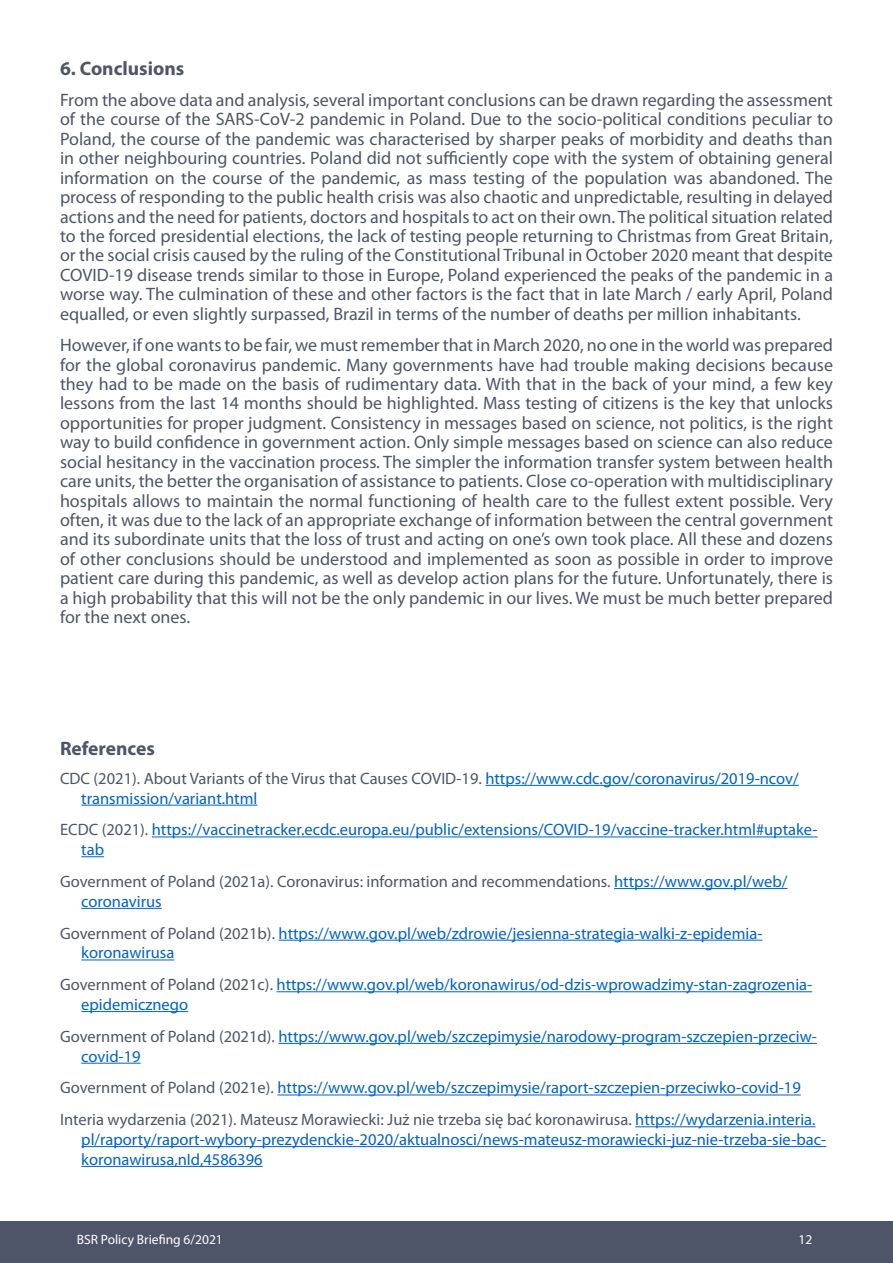
<style>
.page{position:relative;width:893px;height:1263px;background:#fff}
.page>*{position:absolute;margin:0;border:0;box-sizing:border-box;transform-origin:0 0}
.t1{font:700 19.5px "Myriad Pro";color:#4f5569}
.t2{font:18px/19.4px "Myriad Pro";color:#4f5569;text-align:justify}
.t3{font:16.5px/19.8px "Myriad Pro";color:#0063c5}
.t4{font:16.5px/19.8px "Myriad Pro";color:#4f5569}
.t5{font:13.5px "Myriad Pro";color:#fff}
.s1{color:#4f5569}
.s2{color:#0063c5}
</style>
<div class="page">
<div style="left:0;top:1221px;width:893px;height:42px;background:#4f5569"></div>
<hr style="left:485px;top:785px;width:314px;height:1px;background:#0063c5">
<hr style="left:81px;top:805px;width:176px;height:1px;background:#0063c5">
<hr style="left:152px;top:836px;width:666px;height:1px;background:#0063c5">
<svg style="left:81px;top:856px;width:23px;height:1px"></svg>
<hr style="left:614px;top:888px;width:173px;height:1px;background:#0063c5">
<hr style="left:81px;top:908px;width:81px;height:1px;background:#0063c5">
<hr style="left:279px;top:940px;width:483px;height:1px;background:#0063c5">
<hr style="left:81px;top:959px;width:93px;height:1px;background:#0063c5">
<hr style="left:277px;top:991px;width:535px;height:1px;background:#0063c5">
<hr style="left:81px;top:1011px;width:107px;height:1px;background:#0063c5">
<hr style="left:278px;top:1043px;width:539px;height:1px;background:#0063c5">
<hr style="left:81px;top:1063px;width:60px;height:1px;background:#0063c5">
<hr style="left:277px;top:1094px;width:524px;height:1px;background:#0063c5">
<hr style="left:635px;top:1126px;width:180px;height:1px;background:#0063c5">
<hr style="left:81px;top:1146px;width:745px;height:1px;background:#0063c5">
<hr style="left:81px;top:1166px;width:182px;height:1px;background:#0063c5">
<p class="t1" style="left:60px;top:55px;width:126px">6. Conclusions</p>
<p class="t2" style="left:60px;top:91px;width:775px">From the above data and analysis, several important conclusions can be drawn regarding the assessment of the course of the SARS-CoV-2 pandemic in Poland. Due to the socio-political conditions peculiar to Poland, the course of the pandemic was characterised by sharper peaks of morbidity and deaths than in other neighbouring countries. Poland did not sufficiently cope with the system of obtaining general information on the course of the pandemic, as mass testing of the population was abandoned. The process of responding to the public health crisis was also chaotic and unpredictable, resulting in delayed actions and the need for patients, doctors and hospitals to act on their own. The political situation related to the forced presidential elections, the lack of testing people returning to Christmas from Great Britain, or the social crisis caused by the ruling of the Constitutional Tribunal in October 2020 meant that despite COVID-19 disease trends similar to those in Europe, Poland experienced the peaks of the pandemic in a worse way. The culmination of these and other factors is the fact that in late March / early April, Poland equalled, or even slightly surpassed, Brazil in terms of the number of deaths per million inhabitants.</p>
<p class="t2" style="left:60px;top:336px;width:775px">However, if one wants to be fair, we must remember that in March 2020, no one in the world was prepared for the global coronavirus pandemic. Many governments have had trouble making decisions because they had to be made on the basis of rudimentary data. With that in the back of your mind, a few key lessons from the last 14 months should be highlighted. Mass testing of citizens is the key that unlocks opportunities for proper judgment. Consistency in messages based on science, not politics, is the right way to build confidence in government action. Only simple messages based on science can also reduce social hesitancy in the vaccination process. The simpler the information transfer system between health care units, the better the organisation of assistance to patients. Close co-operation with multidisciplinary hospitals allows to maintain the normal functioning of health care to the fullest extent possible. Very often, it was due to the lack of an appropriate exchange of information between the central government and its subordinate units that the loss of trust and acting on one’s own took place. All these and dozens of other conclusions should be understood and implemented as soon as possible in order to improve patient care during this pandemic, as well as develop action plans for the future. Unfortunately, there is a high probability that this will not be the only pandemic in our lives. We must be much better prepared for the next ones.</p>
<p class="t1" style="left:60px;top:736px;width:96px">References</p>
<p class="t3" style="left:81px;top:768px;width:719px;text-indent:-21px"><span class="s1">CDC (2021). About Variants of the Virus that Causes COVID-19.</span> https://www.cdc.gov/coronavirus/2019-ncov/ transmission/variant.html</p>
<p class="t3" style="left:81px;top:820px;width:738px;text-indent:-21px"><span class="s1">ECDC (2021).</span> https://vaccinetracker.ecdc.europa.eu/public/extensions/COVID-19/vaccine-tracker.html#uptake&shy;tab</p>
<p class="t4" style="left:81px;top:872px;width:708px;text-indent:-21px">Government of Poland (2021a). Coronavirus: information and recommendations. <span class="s2">https://www.gov.pl/web/ coronavirus</span></p>
<p class="t3" style="left:81px;top:923px;width:683px;text-indent:-21px"><span class="s1">Government of Poland (2021b).</span> https://www.gov.pl/web/zdrowie/jesienna-strategia-walki-z-epidemia&shy;koronawirusa</p>
<p class="t3" style="left:81px;top:975px;width:732px;text-indent:-21px"><span class="s1">Government of Poland (2021c).</span> https://www.gov.pl/web/koronawirus/od-dzis-wprowadzimy-stan-zagrozenia&shy;epidemicznego</p>
<p class="t3" style="left:81px;top:1026px;width:737px;text-indent:-21px"><span class="s1">Government of Poland (2021d).</span> https://www.gov.pl/web/szczepimysie/narodowy-program-szczepien-przeciw&shy;covid-19</p>
<p class="t4" style="left:60px;top:1072px;width:757px;line-height:31.8px">Government of Poland (2021e). <span class="s2">https://www.gov.pl/web/szczepimysie/raport-szczepien-przeciwko-covid-19<br></span>Interia wydarzenia (2021). Mateusz Morawiecki: Już nie trzeba się bać koronawirusa. <span class="s2">https://wydarzenia.interia.</span></p>
<p class="t3" style="left:81px;top:1130px;width:746px">pl/raporty/raport-wybory-prezydenckie-2020/aktualnosci/news-mateusz-morawiecki-juz-nie-trzeba-sie-bac&shy;koronawirusa,nId,4586396</p>
<p class="t5" style="left:77px;top:1232px;width:148px">BSR Policy Briefing 6/2021</p>
<p class="t5" style="left:798px;top:1232px;width:15px">12</p>
</div>
